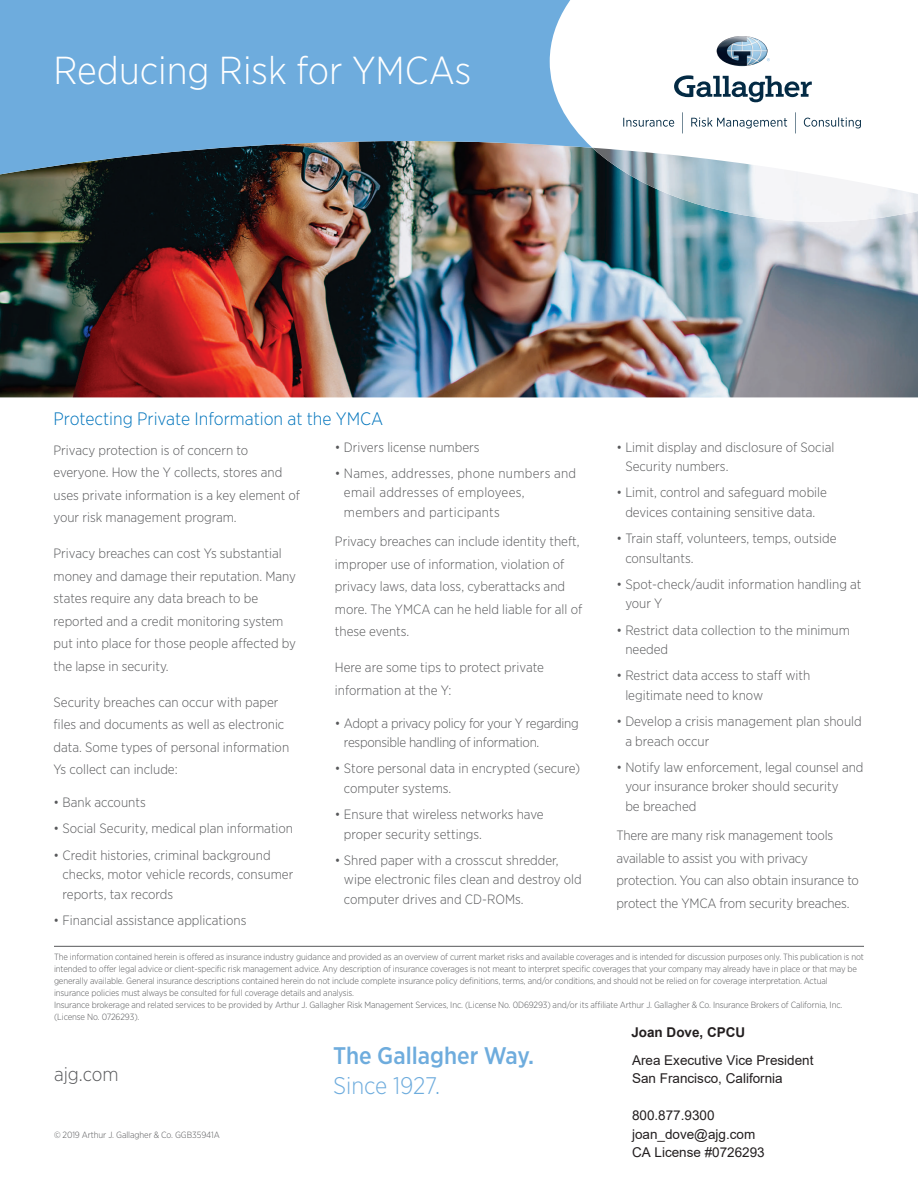
<style>
.page{position:relative;width:918px;height:1188px;background:#fff}
.page>*{position:absolute;margin:0;border:0;box-sizing:border-box;transform-origin:0 0}
.t1{font:300 39px "Gotham Narrow";color:#fff}
.t2{font:500 24px "Gotham Narrow";color:#6eacdd}
.t3{font:300 24px "Gotham Narrow";color:#6eacdd}
.t4{font:300 19.5px "Gotham Narrow";color:#57585a}
.t5{font:300 18px "Gotham Narrow";color:#0174bc}
.t6{font:300 13.5px/22.5px "Gotham Narrow";color:#57585a}
.t7{font:13.5px/18.5px "Arial";color:#231f20}
.t8{font:300 13.5px/19.5px "Gotham Narrow";letter-spacing:.02em;color:#57585a}
.t9{font:300 13.5px/19.5px "Gotham Narrow";letter-spacing:-.02em;color:#57585a}
.t10{font:700 13.5px "Arial";color:#231f20}
.t11{font:300 9px/12px "Gotham Narrow";letter-spacing:-.01em;color:#57585a}
</style>
<div class="page">
<img style="left:0;top:177px;width:918px;height:220px">
<svg style="left:550px;top:49px;width:310px;height:148px"></svg>
<svg style="left:0;top:0;width:618px;height:177px;background:#75a4c9"></svg>
<svg style="left:674px;top:75px;width:138px;height:27px"></svg>
<img style="left:717px;top:36px;width:51px;height:30px">
<svg style="left:623px;top:118px;width:51px;height:9px"></svg>
<svg style="left:691px;top:117px;width:96px;height:11px"></svg>
<svg style="left:804px;top:117px;width:57px;height:11px"></svg>
<svg style="left:795px;top:112px;width:1px;height:21px"></svg>
<svg style="left:682px;top:112px;width:1px;height:21px"></svg>
<img style="left:592px;top:148px;width:326px;height:74px">
<svg style="left:851px;top:181px;width:67px;height:13px"></svg>
<hr style="left:54px;top:946px;width:810px;height:1px;background:#57585a">
<h1 class="t1" style="left:54px;top:56px;width:419px">Reducing Risk for YMCAs</h1>
<h3 class="t5" style="left:54px;top:412px;width:331px">Protecting Private Information at the YMCA</h3>
<p class="t6" style="left:54px;top:439px;width:248px">Privacy protection is of concern to everyone. How the Y collects, stores and uses private information is a key element of your risk management program.</p>
<p class="t6" style="left:54px;top:543px;width:244px">Privacy breaches can cost Ys substantial money and damage their reputation. Many states require any data breach to be reported and a credit monitoring system put into place for those people affected by the lapse in security.</p>
<p class="t6" style="left:54px;top:691px;width:237px">Security breaches can occur with paper files and documents as well as electronic data. Some types of personal information Ys collect can include:</p>
<p class="t6" style="left:54px;top:792px;width:94px">• Bank accounts</p>
<p class="t6" style="left:54px;top:818px;width:241px">• Social Security, medical plan information</p>
<p class="t6" style="left:63px;top:846px;width:232px;line-height:19.5px;text-indent:-9px">• Credit histories, criminal background checks, motor vehicle records, consumer reports, tax records</p>
<p class="t6" style="left:54px;top:909px;width:194px">• Financial assistance applications</p>
<p class="t6" style="left:335px;top:436px;width:146px">• Drivers license numbers</p>
<p class="t8" style="left:344px;top:464px;width:234px;text-indent:-9px">• Names, addresses, phone numbers and email addresses of employees, members and participants</p>
<p class="t6" style="left:335px;top:531px;width:249px">Privacy breaches can include identity theft, improper use of information, violation of privacy laws, data loss, cyberattacks and more. The YMCA can he held liable for all of these events.</p>
<p class="t6" style="left:335px;top:657px;width:211px">Here are some tips to protect private information at the Y:</p>
<p class="t9" style="left:344px;top:714px;width:236px;text-indent:-9px">• Adopt a privacy policy for your Y regarding responsible handling of information.</p>
<p class="t6" style="left:344px;top:759px;width:238px;line-height:19.5px;text-indent:-9px">• Store personal data in encrypted (secure) computer systems.</p>
<p class="t6" style="left:344px;top:805px;width:201px;line-height:19.5px;text-indent:-9px">• Ensure that wireless networks have proper security settings.</p>
<p class="t6" style="left:344px;top:851px;width:239px;line-height:19.5px;text-indent:-9px">• Shred paper with a crosscut shredder, wipe electronic files clean and destroy old computer drives and CD-ROMs.</p>
<p class="t6" style="left:625px;top:438px;width:210px;line-height:19.5px;text-indent:-9px">• Limit display and disclosure of Social<br>Security numbers.</p>
<p class="t6" style="left:616px;top:483px;width:212px;line-height:19.5px;text-align:center">• Limit, control and safeguard mobile devices containing sensitive data.</p>
<p class="t6" style="left:625px;top:529px;width:213px;line-height:19.5px;text-indent:-9px">• Train staff, volunteers, temps, outside consultants.</p>
<p class="t6" style="left:625px;top:575px;width:238px;line-height:19.5px;text-indent:-9px">• Spot-check/audit information handling at your Y</p>
<p class="t6" style="left:625px;top:621px;width:226px;line-height:19.5px;text-indent:-9px">• Restrict data collection to the minimum needed</p>
<p class="t6" style="left:625px;top:666px;width:186px;line-height:19.5px;text-indent:-9px">• Restrict data access to staff with legitimate need to know</p>
<p class="t6" style="left:625px;top:712px;width:238px;line-height:19.5px;text-indent:-9px">• Develop a crisis management plan should a breach occur</p>
<p class="t6" style="left:625px;top:758px;width:240px;line-height:19.5px;text-indent:-9px">• Notify law enforcement, legal counsel and your insurance broker should security<br>be breached</p>
<p class="t6" style="left:616px;top:825px;width:244px">There are many risk management tools available to assist you with privacy protection. You can also obtain insurance to protect the YMCA from security breaches.</p>
<p class="t11" style="left:54px;top:951px;width:812px">The information contained herein is offered as insurance industry guidance and provided as an overview of current market risks and available coverages and is intended for discussion purposes only. This publication is not intended to offer legal advice or client-specific risk management advice. Any description of insurance coverages is not meant to interpret specific coverages that your company may already have in place or that may be generally available. General insurance descriptions contained herein do not include complete insurance policy definitions, terms, and/or conditions, and should not be relied on for coverage interpretation. Actual insurance policies must always be consulted for full coverage details and analysis.<br>Insurance brokerage and related services to be provided by Arthur J. Gallagher Risk Management Services, Inc. (License No. 0D69293) and/or its affiliate Arthur J. Gallagher &amp; Co. Insurance Brokers of California, Inc. (License No. 0726293).</p>
<h3 class="t4" style="left:54px;top:1066px;width:66px">ajg.com</h3>
<p class="t11" style="left:54px;top:1129px;width:167px">© 2019 Arthur J. Gallagher &amp; Co. GGB35941A</p>
<h2 class="t2" style="left:333px;top:1042px;width:203px">The Gallagher Way.</h2>
<h2 class="t3" style="left:333px;top:1076px;width:109px">Since 1927.</h2>
<p class="t10" style="left:631px;top:1025px;width:116px">Joan Dove, CPCU</p>
<p class="t7" style="left:632px;top:1051px;width:183px">Area Executive Vice President<br>San Francisco, California</p>
<p class="t7" style="left:632px;top:1106px;width:134px">800.877.9300 joan_dove@ajg.com<br>CA License #0726293</p>
</div>
